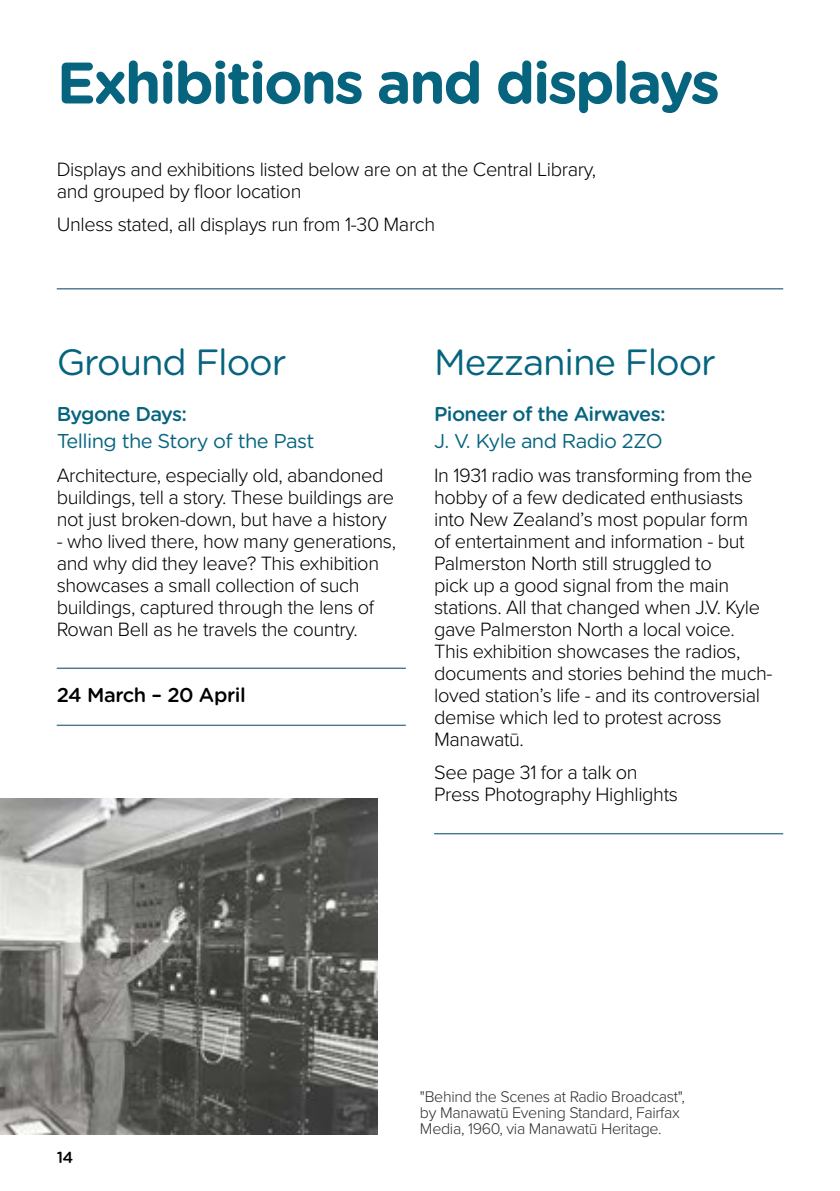
<style>
.page{position:relative;width:840px;height:1191px;background:#fff}
.page>*{position:absolute;margin:0;border:0;box-sizing:border-box;transform-origin:0 0}
.t1{font:700 58.4px "Gotham Rounded";letter-spacing:-.04em;color:#06647f}
.t2{font:36.4px "Gotham Rounded";letter-spacing:-.03em;color:#06647f}
.t3{font:300 20px/22px "Proxima Nova";letter-spacing:-.02em;color:#000}
.t4{font:20px "Gotham Rounded";letter-spacing:-.03em;color:#06647f}
.t5{font:500 20px "Gotham Rounded";letter-spacing:-.03em;color:#06647f}
.t6{font:500 20px "Gotham Rounded";letter-spacing:-.02em;color:#000}
.t7{font:300 16px/16px "Proxima Nova";letter-spacing:-.02em;color:#302d2d}
.t8{font:500 16px "Gotham Rounded";color:#000}
</style>
<div class="page">
<hr style="left:57px;top:288px;width:725px;height:1px;background:#4a7890">
<hr style="left:57px;top:667px;width:348px;height:2px;background:#4a7890">
<hr style="left:57px;top:724px;width:348px;height:2px;background:#4a7890">
<hr style="left:434px;top:833px;width:348px;height:1px;background:#4a7890">
<img style="left:0;top:798px;width:377px;height:336px">
<h1 class="t1" style="left:57px;top:40px;width:664px">Exhibitions and displays</h1>
<p class="t3" style="left:57px;top:157px;width:540px">Displays and exhibitions listed below are on at the Central Library, and grouped by floor location</p>
<p class="t3" style="left:57px;top:213px;width:380px">Unless stated, all displays run from 1-30 March</p>
<h2 class="t2" style="left:57px;top:337px;width:231px">Ground Floor</h2>
<h2 class="t2" style="left:434px;top:337px;width:283px">Mezzanine Floor</h2>
<p class="t5" style="left:57px;top:399px;width:132px">Bygone Days:</p>
<p class="t4" style="left:57px;top:427px;width:259px">Telling the Story of the Past</p>
<p class="t3" style="left:57px;top:463px;width:339px">Architecture, especially old, abandoned buildings, tell a story. These buildings are not just broken-down, but have a history</p>
<p class="t3" style="left:57px;top:529px;width:340px">- who lived there, how many generations, and why did they leave? This exhibition showcases a small collection of such buildings, captured through the lens of Rowan Bell as he travels the country.</p>
<p class="t6" style="left:57px;top:681px;width:190px">24 March – 20 April</p>
<p class="t5" style="left:434px;top:399px;width:233px">Pioneer of the Airwaves:</p>
<p class="t4" style="left:434px;top:427px;width:230px">J. V. Kyle and Radio 2ZO</p>
<p class="t3" style="left:434px;top:463px;width:340px">In 1931 radio was transforming from the hobby of a few dedicated enthusiasts into New Zealand’s most popular form<br>of entertainment and information - but Palmerston North still struggled to<br>pick up a good signal from the main stations. All that changed when J.V. Kyle gave Palmerston North a local voice.<br>This exhibition showcases the radios, documents and stories behind the much&shy;loved station’s life - and its controversial demise which led to protest across Manawatū.</p>
<p class="t3" style="left:434px;top:760px;width:245px">See page 31 for a talk on<br>Press Photography Highlights</p>
<p class="t8" style="left:57px;top:1145px;width:18px">14</p>
<p class="t7" style="left:420px;top:1088px;width:266px">"Behind the Scenes at Radio Broadcast", by Manawatū Evening Standard, Fairfax<br>Media, 1960, via Manawatū Heritage.</p>
</div>
